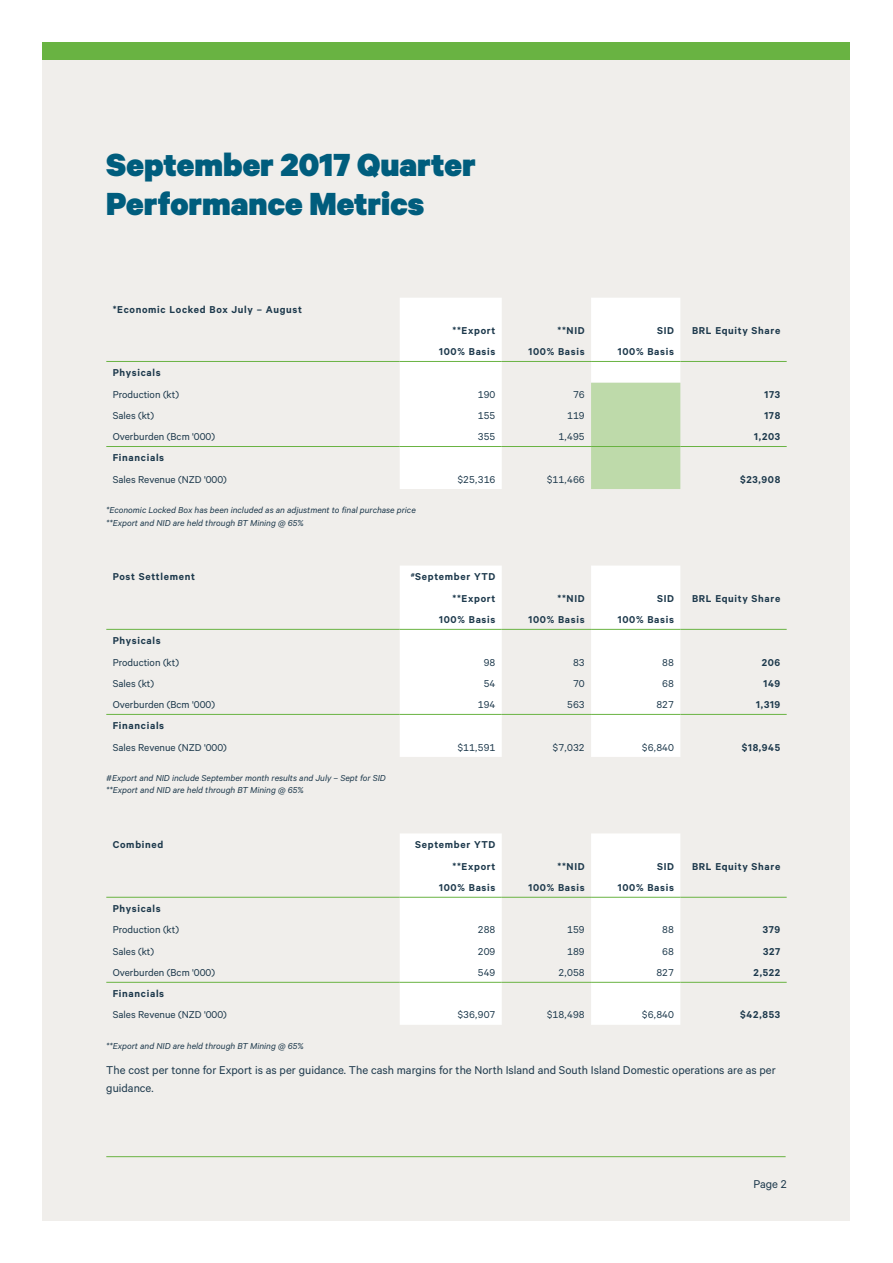
<style>
.page{position:relative;width:893px;height:1263px;background:#fff}
.page>*{position:absolute;margin:0;border:0;box-sizing:border-box;transform-origin:0 0}
.t1{font:900 36px/39px "Calibre";color:#005d7d}
.t2{font:12.75px/17.2px "Calibre";color:#1d394c}
.t3{font:600 11.25px/21.3px "Calibre";letter-spacing:.06em;color:#1d394c;text-align:right}
.t4{font:11.25px "Calibre";color:#1d394c}
.t5{font:italic 9.75px/12.8px "Calibre";color:#1d394c}
</style>
<div class="page">
<div style="left:43px;top:43px;width:807px;height:1177px;background:#f0eeeb"></div>
<hr style="left:106px;top:1156px;width:680px;height:1px;background:#69b342">
<svg style="left:400px;top:298px;width:280px;height:191px;fill:#fff"></svg>
<div style="left:591px;top:383px;width:89px;height:106px;background:#bedaaa"></div>
<hr style="left:106px;top:446px;width:294px;height:1px;background:#69b342">
<hr style="left:400px;top:446px;width:102px;height:1px;background:#69b342">
<hr style="left:502px;top:446px;width:89px;height:1px;background:#69b342">
<hr style="left:591px;top:446px;width:89px;height:1px;background:#69b342">
<hr style="left:680px;top:446px;width:107px;height:1px;background:#69b342">
<hr style="left:106px;top:361px;width:294px;height:1px;background:#69b342">
<hr style="left:400px;top:361px;width:102px;height:1px;background:#69b342">
<hr style="left:502px;top:361px;width:89px;height:1px;background:#69b342">
<hr style="left:591px;top:361px;width:89px;height:1px;background:#69b342">
<hr style="left:680px;top:361px;width:107px;height:1px;background:#69b342">
<svg style="left:400px;top:566px;width:280px;height:191px;fill:#fff"></svg>
<hr style="left:106px;top:629px;width:294px;height:1px;background:#69b342">
<hr style="left:400px;top:629px;width:102px;height:1px;background:#69b342">
<hr style="left:502px;top:629px;width:89px;height:1px;background:#69b342">
<hr style="left:591px;top:629px;width:89px;height:1px;background:#69b342">
<hr style="left:680px;top:629px;width:107px;height:1px;background:#69b342">
<hr style="left:106px;top:714px;width:294px;height:1px;background:#69b342">
<hr style="left:400px;top:714px;width:102px;height:1px;background:#69b342">
<hr style="left:502px;top:714px;width:89px;height:1px;background:#69b342">
<hr style="left:591px;top:714px;width:89px;height:1px;background:#69b342">
<hr style="left:680px;top:714px;width:107px;height:1px;background:#69b342">
<svg style="left:400px;top:834px;width:280px;height:191px;fill:#fff"></svg>
<hr style="left:106px;top:897px;width:294px;height:1px;background:#69b342">
<hr style="left:400px;top:897px;width:102px;height:1px;background:#69b342">
<hr style="left:502px;top:897px;width:89px;height:1px;background:#69b342">
<hr style="left:591px;top:897px;width:89px;height:1px;background:#69b342">
<hr style="left:680px;top:897px;width:107px;height:1px;background:#69b342">
<hr style="left:106px;top:982px;width:294px;height:1px;background:#69b342">
<hr style="left:400px;top:982px;width:102px;height:1px;background:#69b342">
<hr style="left:502px;top:982px;width:89px;height:1px;background:#69b342">
<hr style="left:591px;top:982px;width:89px;height:1px;background:#69b342">
<hr style="left:680px;top:982px;width:107px;height:1px;background:#69b342">
<div style="left:43px;top:43px;width:807px;height:17px;background:#69b342"></div>
<h1 class="t1" style="left:106px;top:144px;width:371px">September 2017 Quarter<br>Performance Metrics</h1>
<p class="t3" style="left:113px;top:298px;width:191px">*Economic Locked Box July – August</p>
<p class="t3" style="left:452px;top:319px;width:44px">**Export</p>
<p class="t3" style="left:557px;top:319px;width:29px">**NID</p>
<p class="t3" style="left:657px;top:319px;width:18px">SID</p>
<p class="t3" style="left:692px;top:319px;width:90px">BRL Equity Share</p>
<p class="t3" style="left:439px;top:341px;width:58px">100% Basis</p>
<p class="t3" style="left:529px;top:341px;width:58px">100% Basis</p>
<p class="t3" style="left:618px;top:341px;width:58px">100% Basis</p>
<p class="t3" style="left:113px;top:362px;width:50px">Physicals</p>
<p class="t4" style="left:113px;top:388px;width:68px">Production (kt)</p>
<p class="t4" style="left:478px;top:388px;width:19px">190</p>
<p class="t4" style="left:573px;top:388px;width:13px">76</p>
<p class="t3" style="left:765px;top:383px;width:17px">173</p>
<p class="t4" style="left:113px;top:409px;width:43px">Sales (kt)</p>
<p class="t4" style="left:478px;top:409px;width:19px">155</p>
<p class="t4" style="left:567px;top:409px;width:19px">119</p>
<p class="t3" style="left:764px;top:404px;width:17px">178</p>
<p class="t4" style="left:113px;top:430px;width:104px">Overburden (Bcm '000)</p>
<p class="t4" style="left:478px;top:430px;width:19px">355</p>
<p class="t4" style="left:558px;top:430px;width:28px">1,495</p>
<p class="t3" style="left:754px;top:426px;width:27px">1,203</p>
<p class="t3" style="left:113px;top:447px;width:53px">Financials</p>
<p class="t4" style="left:113px;top:473px;width:116px">Sales Revenue (NZD '000)</p>
<p class="t4" style="left:457px;top:473px;width:40px">$25,316</p>
<p class="t4" style="left:547px;top:473px;width:40px">$11,466</p>
<p class="t3" style="left:740px;top:468px;width:42px">$23,908</p>
<p class="t5" style="left:106px;top:503px;width:311px">*Economic Locked Box has been included as an adjustment to final purchase price **Export and NID are held through BT Mining @ 65%</p>
<p class="t3" style="left:113px;top:566px;width:84px">Post Settlement</p>
<p class="t3" style="left:411px;top:566px;width:86px"><sup>#</sup>September YTD **Export</p>
<p class="t3" style="left:557px;top:587px;width:29px">**NID</p>
<p class="t3" style="left:657px;top:587px;width:18px">SID</p>
<p class="t3" style="left:692px;top:587px;width:90px">BRL Equity Share</p>
<p class="t3" style="left:439px;top:608px;width:58px">100% Basis</p>
<p class="t3" style="left:529px;top:608px;width:58px">100% Basis</p>
<p class="t3" style="left:618px;top:608px;width:58px">100% Basis</p>
<p class="t3" style="left:113px;top:630px;width:50px">Physicals</p>
<p class="t4" style="left:113px;top:655px;width:68px">Production (kt)</p>
<p class="t4" style="left:484px;top:655px;width:13px">98</p>
<p class="t4" style="left:573px;top:655px;width:13px">83</p>
<p class="t4" style="left:662px;top:655px;width:13px">88</p>
<p class="t3" style="left:762px;top:651px;width:20px">206</p>
<p class="t4" style="left:113px;top:677px;width:43px">Sales (kt)</p>
<p class="t4" style="left:484px;top:677px;width:13px">54</p>
<p class="t4" style="left:573px;top:677px;width:13px">70</p>
<p class="t4" style="left:662px;top:677px;width:13px">68</p>
<p class="t3" style="left:763px;top:672px;width:18px">149</p>
<p class="t4" style="left:113px;top:698px;width:104px">Overburden (Bcm '000)</p>
<p class="t4" style="left:478px;top:698px;width:19px">194</p>
<p class="t4" style="left:567px;top:698px;width:19px">563</p>
<p class="t4" style="left:656px;top:698px;width:19px">827</p>
<p class="t3" style="left:756px;top:693px;width:26px">1,319</p>
<p class="t3" style="left:113px;top:715px;width:53px">Financials</p>
<p class="t4" style="left:113px;top:740px;width:116px">Sales Revenue (NZD '000)</p>
<p class="t4" style="left:457px;top:740px;width:40px">$11,591</p>
<p class="t4" style="left:552px;top:740px;width:34px">$7,032</p>
<p class="t4" style="left:642px;top:740px;width:34px">$6,840</p>
<p class="t3" style="left:742px;top:736px;width:40px">$18,945</p>
<p class="t5" style="left:106px;top:771px;width:281px">#Export and NID include September month results and July – Sept for SID **Export and NID are held through BT Mining @ 65%</p>
<p class="t3" style="left:113px;top:834px;width:52px">Combined</p>
<p class="t3" style="left:415px;top:834px;width:82px">September YTD **Export</p>
<p class="t3" style="left:557px;top:855px;width:29px">**NID</p>
<p class="t3" style="left:657px;top:855px;width:18px">SID</p>
<p class="t3" style="left:692px;top:855px;width:90px">BRL Equity Share</p>
<p class="t3" style="left:439px;top:876px;width:58px">100% Basis</p>
<p class="t3" style="left:529px;top:876px;width:58px">100% Basis</p>
<p class="t3" style="left:618px;top:876px;width:58px">100% Basis</p>
<p class="t3" style="left:113px;top:898px;width:50px">Physicals</p>
<p class="t4" style="left:113px;top:923px;width:68px">Production (kt)</p>
<p class="t4" style="left:478px;top:923px;width:19px">288</p>
<p class="t4" style="left:567px;top:923px;width:19px">159</p>
<p class="t4" style="left:662px;top:923px;width:13px">88</p>
<p class="t3" style="left:763px;top:919px;width:19px">379</p>
<p class="t4" style="left:113px;top:944px;width:43px">Sales (kt)</p>
<p class="t4" style="left:478px;top:944px;width:19px">209</p>
<p class="t4" style="left:567px;top:944px;width:19px">189</p>
<p class="t4" style="left:662px;top:944px;width:13px">68</p>
<p class="t3" style="left:763px;top:940px;width:19px">327</p>
<p class="t4" style="left:113px;top:966px;width:104px">Overburden (Bcm '000)</p>
<p class="t4" style="left:478px;top:966px;width:19px">549</p>
<p class="t4" style="left:558px;top:966px;width:28px">2,058</p>
<p class="t4" style="left:656px;top:966px;width:19px">827</p>
<p class="t3" style="left:753px;top:961px;width:28px">2,522</p>
<p class="t3" style="left:113px;top:983px;width:53px">Financials</p>
<p class="t4" style="left:113px;top:1008px;width:116px">Sales Revenue (NZD '000)</p>
<p class="t4" style="left:457px;top:1008px;width:40px">$36,907</p>
<p class="t4" style="left:547px;top:1008px;width:40px">$18,498</p>
<p class="t4" style="left:642px;top:1008px;width:34px">$6,840</p>
<p class="t3" style="left:740px;top:1004px;width:42px">$42,853</p>
<p class="t5" style="left:106px;top:1039px;width:199px">**Export and NID are held through BT Mining @ 65%</p>
<p class="t2" style="left:106px;top:1061px;width:671px">The cost per tonne for Export is as per guidance. The cash margins for the North Island and South Island Domestic operations are as per guidance.</p>
<p class="t2" style="left:753px;top:1174px;width:35px">Page 2</p>
</div>
